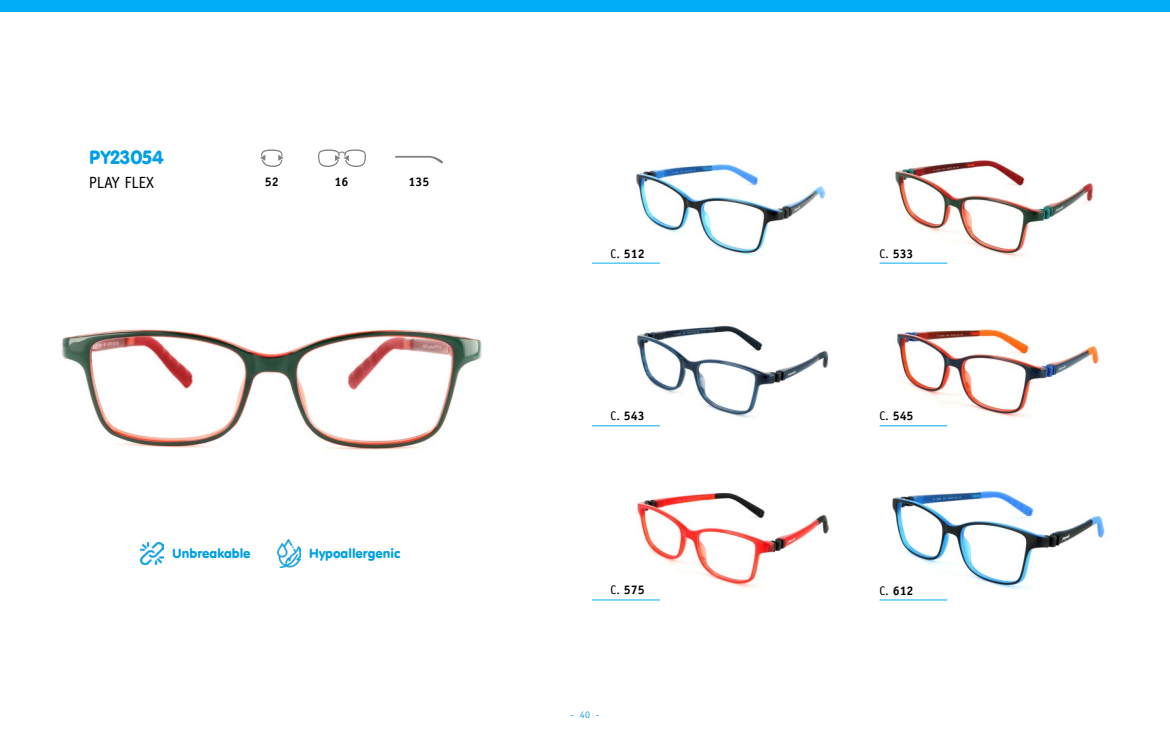
<style>
.page{position:relative;width:1170px;height:745px;background:#fff}
.page>*{position:absolute;margin:0;border:0;box-sizing:border-box;transform-origin:0 0}
.t1{font:18.75px "VAG Rounded BT";color:#009fe3}
.t2{font:16.25px "Officina Sans";color:#020203}
.t3{font:13px "VAG Rounded BT";color:#009fe3}
.t4{font:700 12.5px "Officina Sans";color:#000}
.t5{font:700 12.5px "Officina Sans";color:#020203}
.t6{font:10px "Officina Sans";color:#1d9dd8}
.s1{font-weight:400}
</style>
<div class="page">
<img style="left:61px;top:329px;width:421px;height:121px">
<svg style="left:260px;top:149px;width:23px;height:18px"></svg>
<svg style="left:318px;top:149px;width:48px;height:18px"></svg>
<svg style="left:395px;top:156px;width:48px;height:8px"></svg>
<div style="left:0;top:0;width:1169px;height:11px;background:#00aef7"></div>
<img style="left:892px;top:490px;width:213px;height:99px">
<img style="left:636px;top:325px;width:193px;height:93px">
<img style="left:895px;top:160px;width:199px;height:98px">
<img style="left:636px;top:164px;width:190px;height:92px">
<img style="left:637px;top:493px;width:192px;height:95px">
<img style="left:897px;top:329px;width:202px;height:90px">
<hr style="left:592px;top:263px;width:67px;height:1px;background:#00aef7">
<hr style="left:592px;top:599px;width:67px;height:1px;background:#00aef7">
<hr style="left:879px;top:599px;width:68px;height:1px;background:#00aef7">
<hr style="left:879px;top:263px;width:68px;height:1px;background:#00aef7">
<hr style="left:879px;top:425px;width:68px;height:1px;background:#00aef7">
<hr style="left:592px;top:425px;width:67px;height:1px;background:#00aef7">
<img style="left:140px;top:542px;width:23px;height:22px">
<img style="left:277px;top:539px;width:23px;height:28px">
<h1 class="t1" style="left:89px;top:145px;width:76px">PY23054</h1>
<h2 class="t2" style="left:89px;top:173px;width:67px">PLAY FLEX</h2>
<p class="t5" style="left:265px;top:173px;width:15px">52</p>
<p class="t5" style="left:334px;top:173px;width:15px">16</p>
<p class="t5" style="left:408px;top:173px;width:22px">135</p>
<p class="t3" style="left:172px;top:545px;width:80px">Unbreakable</p>
<p class="t3" style="left:309px;top:545px;width:92px">Hypoallergenic</p>
<p class="t4" style="left:610px;top:245px;width:36px"><span class="s1">C.</span> 512</p>
<p class="t4" style="left:610px;top:408px;width:36px"><span class="s1">C.</span> 543</p>
<p class="t4" style="left:610px;top:582px;width:36px"><span class="s1">C.</span> 575</p>
<p class="t6" style="left:570px;top:708px;width:30px">- 40 -</p>
<p class="t4" style="left:879px;top:245px;width:36px"><span class="s1">C.</span> 533</p>
<p class="t4" style="left:879px;top:408px;width:36px"><span class="s1">C.</span> 545</p>
<p class="t4" style="left:879px;top:582px;width:36px"><span class="s1">C.</span> 612</p>
</div>
